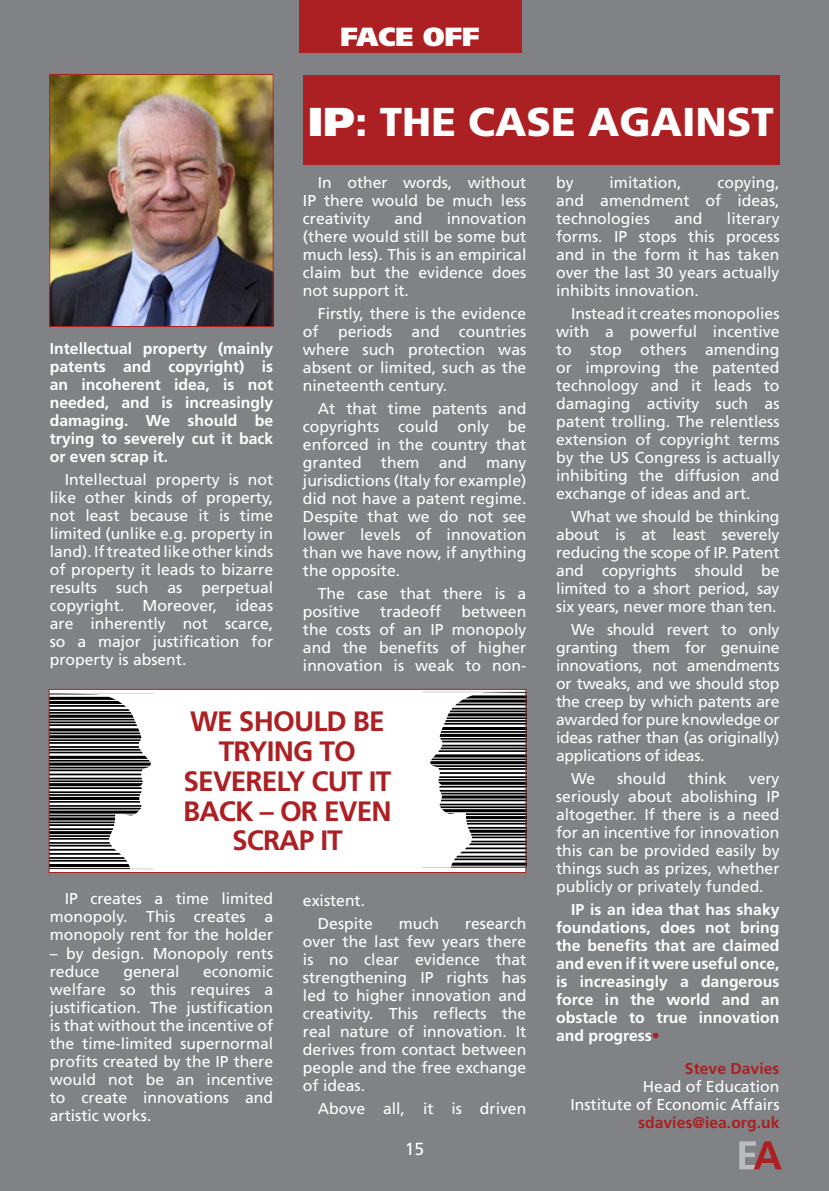
<style>
.page{position:relative;width:829px;height:1191px;background:#fff}
.page>*{position:absolute;margin:0;border:0;box-sizing:border-box;transform-origin:0 0}
.t1{font:900 40.25px "Frutiger";color:#fff}
.quote{font:700 28px/29.8px "Frutiger";letter-spacing:-.03em;color:#ac1f22;text-align:center}
.t2{font:900 26.25px "Frutiger";color:#fff}
.t3{font:17.5px "Frutiger";color:#fff}
.t4{font:15.75px/18px "Frutiger";color:#fff;text-align:justify}
.t5{font:700 15.75px/18px "Frutiger";color:#fff;text-align:justify}
.t6{font:700 15.75px "Frutiger";color:#ac1f22}
.s1{font-style:inherit}
.s2{font-weight:400;color:#ac1f22}
</style>
<div class="page">
<div style="left:0;top:0;width:828px;height:1191px;background:#808285"></div>
<svg style="left:739px;top:1141px;width:42px;height:28px"></svg>
<div style="left:299px;top:0;width:222px;height:52px;background:#ac1f22"></div>
<div style="left:303px;top:75px;width:476px;height:90px;background:#ac1f22"></div>
<img style="left:51px;top:76px;width:220px;height:249px">
<div style="left:49px;top:74px;width:224px;height:253px;border:1px solid #ac1f22"></div>
<div style="left:50px;top:689px;width:475px;height:182px;background:#fff"></div>
<div style="left:50px;top:690px;width:103px;height:182px;background:linear-gradient(to right,#fbfbfc,#fbfbfb)"></div>
<svg style="left:51px;top:693px;width:102px;height:176px"></svg>
<svg style="left:422px;top:692px;width:102px;height:175px"></svg>
<div style="left:49px;top:689px;width:477px;height:184px;border:1px solid #ac1f22"></div>
<p class="t2" style="left:340px;top:21px;width:141px">FACE OFF</p>
<p class="t1" style="left:308px;top:98px;width:467px"><span class="s1">IP</span>: THE CASE AGAINST</p>
<p class="t5" style="left:50px;top:339px;width:225px">Intellectual property (mainly patents and copyright) is an incoherent idea, is not needed, and is increasingly damaging. We should be trying to severely cut it back or even scrap it.</p>
<p class="t4" style="left:50px;top:470px;width:225px;text-indent:15px">Intellectual property is not like other kinds of property, not least because it is time limited (unlike e.g. property in land). If treated like other kinds of property it leads to bizarre results such as perpetual copyright. Moreover, ideas are inherently not scarce, so a major justification for property is absent.</p>
<p class="t4" style="left:303px;top:173px;width:225px;text-indent:15px">In other words, without IP there would be much less creativity</p>
<p class="t4" style="left:394px;top:209px;width:30px">and</p>
<p class="t4" style="left:303px;top:209px;width:225px;text-indent:144px">innovation (there would still be some but much less). This is an empirical claim but the evidence does not support it.</p>
<p class="t4" style="left:303px;top:304px;width:225px;text-indent:15px">Firstly, there is the evidence of periods and countries where such protection was absent or limited, such as the nineteenth century.</p>
<p class="t4" style="left:303px;top:399px;width:225px;text-indent:15px">At that time patents and copyrights could only be enforced in the country that granted them and many jurisdictions (Italy for example) did not have a patent regime.<br>Despite that we do not see lower levels of innovation than we have now, if anything the opposite.</p>
<p class="t4" style="left:303px;top:585px;width:225px;text-indent:15px">The case that there is a positive</p>
<p class="t4" style="left:380px;top:603px;width:62px">tradeoff</p>
<p class="t4" style="left:303px;top:603px;width:225px;text-indent:158px">between the costs of an IP monopoly and the benefits of higher innovation is weak to non-</p>
<p class="quote" style="left:183px;top:707px;width:210px">WE SHOULD BE<br>TRYING TO<br>SEVERELY CUT IT<br>BACK – OR EVEN<br>SCRAP IT</p>
<p class="t4" style="left:50px;top:890px;width:225px;text-indent:15px">IP creates a time limited monopoly. This creates a monopoly rent for the holder</p>
<p class="t4" style="left:50px;top:944px;width:225px">– by design. Monopoly rents reduce</p>
<p class="t4" style="left:123px;top:962px;width:58px">general</p>
<p class="t4" style="left:50px;top:962px;width:225px;text-indent:153px">economic welfare so this requires a justification. The justification is that without the incentive of the time-limited supernormal profits created by the IP there would not be an incentive to create innovations and artistic works.</p>
<p class="t4" style="left:303px;top:891px;width:64px">existent.</p>
<p class="t4" style="left:318px;top:914px;width:57px">Despite</p>
<p class="t4" style="left:399px;top:914px;width:42px">much</p>
<p class="t4" style="left:303px;top:914px;width:225px;text-indent:162px">research over the last few years there is no clear evidence that strengthening IP rights has led to higher innovation and creativity. This reflects the real nature of innovation. It derives from contact between people and the free exchange of ideas.</p>
<p class="t4" style="left:318px;top:1099px;width:210px">Above all, it is driven</p>
<p class="t3" style="left:404px;top:1138px;width:21px">15</p>
<p class="t4" style="left:556px;top:173px;width:19px">by</p>
<p class="t4" style="left:609px;top:173px;width:73px">imitation,</p>
<p class="t4" style="left:556px;top:173px;width:225px;text-indent:161px">copying, and amendment of ideas, technologies</p>
<p class="t4" style="left:556px;top:209px;width:225px;text-indent:171px">literary forms. IP stops this process and in the form it has taken over the last 30 years actually inhibits innovation.</p>
<p class="t4" style="left:556px;top:304px;width:225px;text-indent:15px">Instead it creates monopolies with a powerful incentive to stop others amending or improving the patented technology and it leads to damaging activity such as patent trolling. The relentless extension of copyright terms by the US Congress is actually inhibiting the diffusion and exchange of ideas and art.</p>
<p class="t4" style="left:556px;top:507px;width:225px;text-indent:15px">What we should be thinking about is at least severely reducing the scope of IP. Patent and copyrights should be limited to a short period, say six years, never more than ten.</p>
<p class="t4" style="left:556px;top:620px;width:225px;text-indent:15px">We should revert to only granting them for genuine innovations, not amendments or tweaks, and we should stop the creep by which patents are awarded for pure knowledge or ideas rather than (as originally) applications of ideas.</p>
<p class="t4" style="left:571px;top:769px;width:26px">We</p>
<p class="t4" style="left:617px;top:769px;width:50px">should</p>
<p class="t4" style="left:688px;top:769px;width:40px">think</p>
<p class="t4" style="left:674px;top:209px;width:30px">and</p>
<p class="t4" style="left:556px;top:769px;width:225px;text-indent:193px">very seriously about abolishing IP altogether. If there is a need for an incentive for innovation this can be provided easily by things such as prizes, whether publicly or privately funded.</p>
<p class="t5" style="left:556px;top:901px;width:225px;text-indent:15px">IP is an idea that has shaky foundations, does not bring the benefits that are claimed and even if it were useful once, is increasingly a dangerous force in the world and an obstacle to true innovation and progress<span class="s2">•</span></p>
<p class="t6" style="left:684px;top:1059px;width:96px">Steve Davies</p>
<p class="t4" style="left:642px;top:1078px;width:138px">Head of Education</p>
<p class="t4" style="left:570px;top:1096px;width:210px">Institute of Economic Affairs</p>
<p class="t6" style="left:638px;top:1113px;width:143px">sdavies@iea.org.uk</p>
</div>
